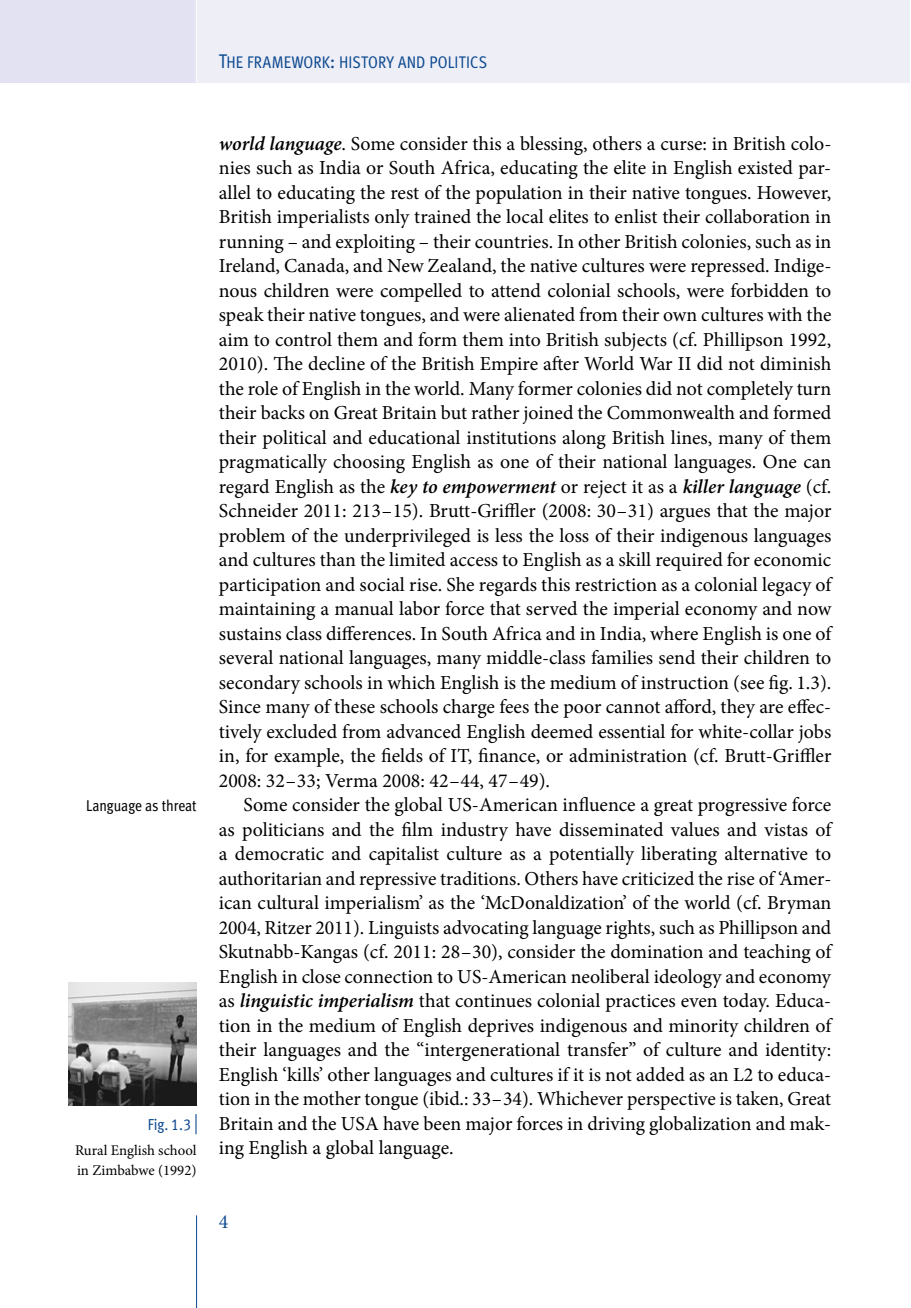
<style>
.page{position:relative;width:911px;height:1308px;background:#fff}
.page>*{position:absolute;margin:0;border:0;box-sizing:border-box;transform-origin:0 0}
.t1{font:19.8px/24.4px "Minion Pro";color:#000;text-align:justify}
.t2{font:19.8px "Minion Pro";color:#0f4b91}
.t3{font:16.8px "Meta Cond Book Roman SC850";letter-spacing:.01em;color:#0f4b91}
.t4{font:16px "Meta Cond Book LF";color:#0f4b91}
.t5{font:15.8px "Meta Cond";letter-spacing:-.005em;color:#000}
.t6{font:14.8px/20.6px "Minion Pro";color:#000}
.s1{font-size:19.8px}
.s2{font-weight:600;font-style:italic}
</style>
<div class="page">
<hr style="left:196px;top:1215px;width:1px;height:92px;background:#0f4b91">
<div style="left:0;top:0;width:196px;height:82px;background:#e2e2f2"></div>
<div style="left:196px;top:0;width:713px;height:82px;background:#eeeef7"></div>
<hr style="left:196px;top:0;width:1px;height:82px;background:#fff">
<img style="left:68px;top:982px;width:128px;height:123px">
<svg style="left:195px;top:1114px;width:1px;height:20px"></svg>
<p class="t3" style="left:219px;top:53px;width:270px"><span class="s1">T</span>HE FRAMEWORK<span class="s1">:</span> HISTORY AND POLITICS</p>
<p class="t5" style="left:86px;top:796px;width:112px">Language as threat</p>
<p class="t4" style="left:148px;top:1115px;width:45px">Fig. 1.3</p>
<p class="t6" style="left:75px;top:1139px;width:123px">Rural English school in Zimbabwe (1992)</p>
<p class="t1" style="left:219px;top:131px;width:614px"><span class="s2">world language</span>. Some consider this a blessing, others a curse: in British colo&shy;nies such as India or South Africa, educating the elite in English existed par&shy;allel to educating the rest of the population in their native tongues. However, British imperialists only trained the local elites to enlist their collaboration in running – and exploiting – their countries. In other British colonies, such as in Ireland, Canada, and New Zealand, the native cultures were repressed. Indige&shy;nous children were compelled to attend colonial schools, were forbidden to speak their native tongues, and were alienated from their own cultures with the aim to control them and form them into British subjects (cf. Phillipson 1992, 2010). The decline of the British Empire after World War II did not diminish the role of English in the world. Many former colonies did not completely turn their backs on Great Britain but rather joined the Commonwealth and formed their political and educational institutions along British lines, many of them pragmatically choosing English as one of their national languages. One can regard English as the <span class="s2">key to empowerment</span> or reject it as a <span class="s2">killer language</span> (cf.<br>Schneider 2011: 213 – 15). Brutt-Griffler (2008: 30 – 31) argues that the major problem of the underprivileged is less the loss of their indigenous languages and cultures than the limited access to English as a skill required for economic participation and social rise. She regards this restriction as a colonial legacy of maintaining a manual labor force that served the imperial economy and now sustains class differences. In South Africa and in India, where English is one of several national languages, many middle-class families send their children to secondary schools in which English is the medium of instruction (see fig. 1.3).<br>Since many of these schools charge fees the poor cannot afford, they are effec&shy;tively excluded from advanced English deemed essential for white-collar jobs in, for example, the fields of IT, finance, or administration (cf. Brutt-Griffler 2008: 32 – 33; Verma 2008: 42 – 44, 47 – 49).</p>
<p class="t1" style="left:219px;top:792px;width:614px;text-indent:24px">Some consider the global US-American influence a great progressive force as politicians and the film industry have disseminated values and vistas of a democratic and capitalist culture as a potentially liberating alternative to authoritarian and repressive traditions. Others have criticized the rise of ‘Amer&shy;ican cultural imperialism’ as the ‘McDonaldization’ of the world (cf. Bryman 2004, Ritzer 2011). Linguists advocating language rights, such as Phillipson and Skutnabb-Kangas (cf. 2011: 28 – 30), consider the domination and teaching of English in close connection to US-American neoliberal ideology and economy as <span class="s2">linguistic imperialism</span> that continues colonial practices even today. Educa&shy;tion in the medium of English deprives indigenous and minority children of their languages and the “intergenerational transfer” of culture and identity:<br>English ‘kills’ other languages and cultures if it is not added as an L2 to educa&shy;tion in the mother tongue (ibid.: 33 – 34). Whichever perspective is taken, Great Britain and the USA have been major forces in driving globalization and mak&shy;ing English a global language.</p>
<p class="t2" style="left:219px;top:1208px;width:11px">4</p>
</div>
